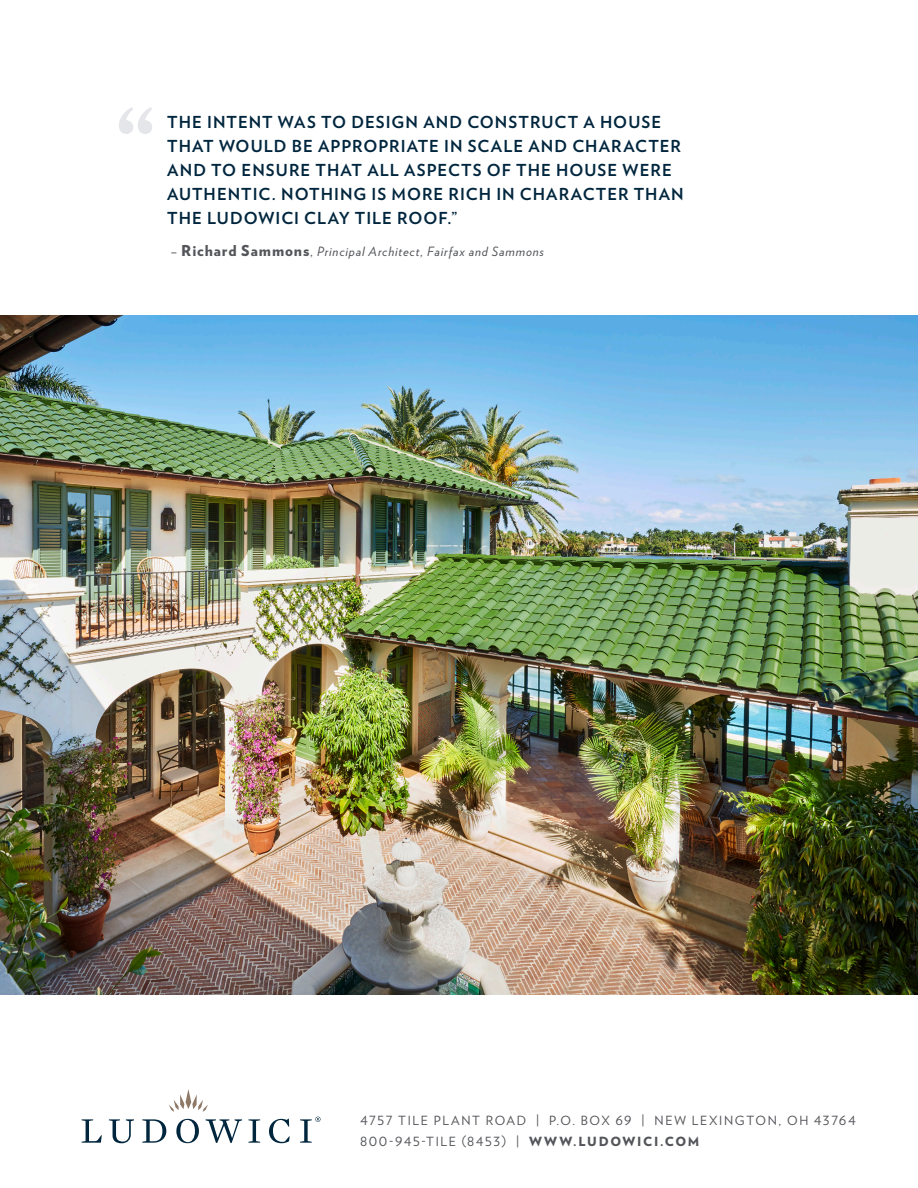
<style>
.page{position:relative;width:918px;height:1188px;background:#fff}
.page>*{position:absolute;margin:0;border:0;box-sizing:border-box;transform-origin:0 0}
.t1{font:700 16.5px/24px "Verlag";letter-spacing:.06em;color:#00263e}
.t2{font:italic 12.75px "Verlag";letter-spacing:.065em;color:#54555a}
.t3{font:12.6px/21px "Verlag";letter-spacing:.13em;color:#54555a}
.s1{font-style:normal}
.s2{font-weight:900;font-style:normal;font-size:15px}
.s3{font-weight:900}
</style>
<div class="page">
<svg style="left:82px;top:1089px;width:239px;height:54px"></svg>
<svg style="left:119px;top:107px;width:33px;height:27px"></svg>
<img style="left:0;top:315px;width:918px;height:680px">
<p class="t1" style="left:167px;top:109px;width:518px">THE INTENT WAS TO DESIGN AND CONSTRUCT A HOUSE THAT WOULD BE APPROPRIATE IN SCALE AND CHARACTER AND TO ENSURE THAT ALL ASPECTS OF THE HOUSE WERE AUTHENTIC. NOTHING IS MORE RICH IN CHARACTER THAN THE LUDOWICI CLAY TILE ROOF.”</p>
<p class="t2" style="left:171px;top:241px;width:375px"><span class="s1">–</span> <span class="s2">Richard Sammons</span><span class="s1">,</span> Principal Architect, Fairfax and Sammons</p>
<p class="t3" style="left:360px;top:1110px;width:497px">4757 TILE PLANT ROAD | P.O. BOX 69 | NEW LEXINGTON, OH 43764<br>800-945-TILE (8453) | <span class="s3">WWW.LUDOWICI.COM</span></p>
</div>
